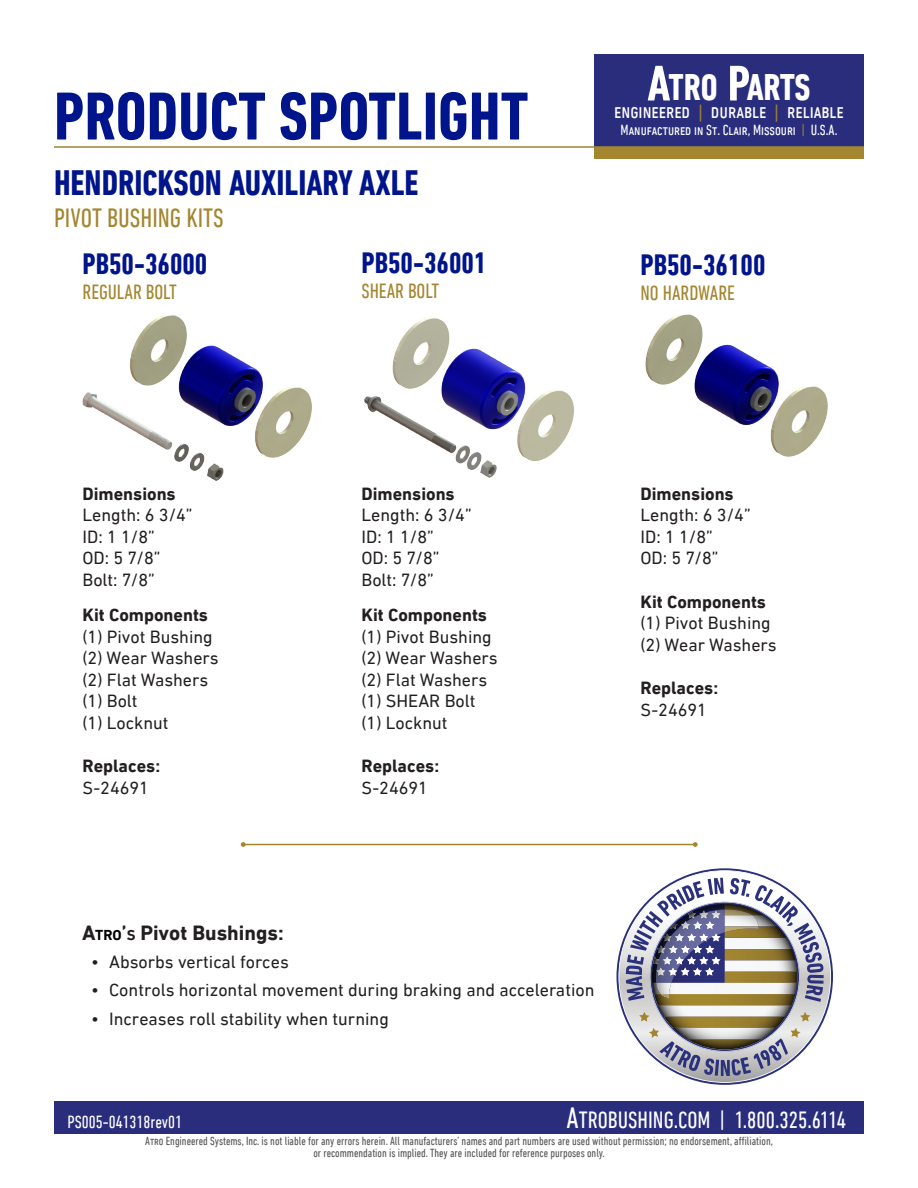
<style>
.page{position:relative;width:918px;height:1188px;background:#fff}
.page>*{position:absolute;margin:0;border:0;box-sizing:border-box;transform-origin:0 0}
.t1{font:700 condensed 69px "DIN Next LT Pro";color:#00148b}
.t2{font:700 condensed 37.8px "DIN Next LT Pro";letter-spacing:-.005em;color:#fff}
.t3{font:700 condensed 36px "DIN Next LT Pro";color:#00148b}
.t4{font:700 condensed 30px "DIN Next LT Pro";color:#00148b}
.t5{font:condensed 27px "DIN Next LT Pro";color:#a3862f}
.t6{font:condensed 24px "DIN Next LT Pro";color:#fff}
.t7{font:condensed 21px "DIN Next LT Pro";color:#a3862f}
.t8{font:condensed 21px "DIN Next LT Pro";color:#fff}
.t9{font:700 21px "DIN Next LT Pro";color:#231f20}
.t10{font:18px "DIN Next LT Pro";color:#231f20}
.t11{font:700 18px "DIN Next LT Pro";color:#231f20}
.t12{font:condensed 18px "DIN Next LT Pro";color:#fff}
.t13{font:condensed 15px "DIN Next LT Pro";color:#fff}
.t14{font:condensed 12px/12px "DIN Next LT Pro";color:#57585a;text-align:center}
.s1{font-size:51px}
.s2{color:#a3862f}
.s3{font-size:14.7px;color:#000}
.s4{font-size:14.7px}
.s5{font-size:30px}
</style>
<div class="page">
<div style="left:594px;top:54px;width:270px;height:93px;background:#292d7c"></div>
<hr style="left:54px;top:146px;width:810px;height:2px;background:#a3862f">
<div style="left:594px;top:147px;width:270px;height:12px;background:#a3862f"></div>
<div style="left:54px;top:1101px;width:810px;height:33px;background:#292d7c"></div>
<div style="left:558px;top:1098px;width:296px;height:41px;background:#2e3092;opacity:.25"></div>
<svg style="left:617px;top:868px;width:216px;height:217px"></svg>
<svg style="left:618px;top:870px;width:213px;height:213px"></svg>
<svg style="left:626px;top:878px;width:198px;height:198px"></svg>
<div style="left:59px;top:1107px;width:130px;height:30px;background:#2e3092;opacity:.25"></div>
<hr style="left:243px;top:844px;width:452px;height:1px;background:#a3862f">
<svg style="left:241px;top:842px;width:5px;height:5px"></svg>
<svg style="left:693px;top:842px;width:5px;height:5px"></svg>
<img style="left:82px;top:314px;width:230px;height:167px">
<img style="left:364px;top:318px;width:210px;height:160px">
<img style="left:645px;top:314px;width:183px;height:143px">
<p class="t1" style="left:54px;top:77px;width:476px">PRODUCT SPOTLIGHT</p>
<p class="t3" style="left:54px;top:162px;width:366px">HENDRICKSON AUXILIARY AXLE</p>
<p class="t5" style="left:54px;top:203px;width:171px">PIVOT BUSHING KITS</p>
<p class="t4" style="left:362px;top:246px;width:126px">PB50-36001</p>
<p class="t7" style="left:362px;top:279px;width:79px">SHEAR BOLT</p>
<p class="t4" style="left:82px;top:247px;width:126px">PB50-36000</p>
<p class="t7" style="left:82px;top:280px;width:96px">REGULAR BOLT</p>
<h2 class="t2" style="left:647px;top:66px;width:165px"><span class="s1">A</span>TRO <span class="s1">P</span>ARTS</h2>
<p class="t8" style="left:614px;top:100px;width:231px">engineered <span class="s2">|</span> durable <span class="s2">|</span> reliable</p>
<p class="t13" style="left:621px;top:121px;width:218px">Manufactured in St. Clair, Missouri <span class="s2">|</span> U.S.A.</p>
<p class="t4" style="left:641px;top:248px;width:126px">PB50-36100</p>
<p class="t7" style="left:641px;top:281px;width:96px">NO HARDWARE</p>
<p class="t11" style="left:82px;top:483px;width:95px">Dimensions</p>
<p class="t10" style="left:82px;top:505px;width:112px">Length: 6 3/4”</p>
<p class="t10" style="left:82px;top:526px;width:74px">ID: 1 1/8”</p>
<p class="t10" style="left:82px;top:548px;width:80px">OD: 5 7/8”</p>
<p class="t10" style="left:82px;top:569px;width:74px">Bolt: 7/8”</p>
<p class="t11" style="left:82px;top:604px;width:127px">Kit Components</p>
<p class="t10" style="left:82px;top:626px;width:132px">(1) Pivot Bushing</p>
<p class="t10" style="left:82px;top:648px;width:138px">(2) Wear Washers</p>
<p class="t10" style="left:82px;top:669px;width:127px">(2) Flat Washers</p>
<p class="t10" style="left:82px;top:691px;width:57px">(1) Bolt</p>
<p class="t10" style="left:82px;top:712px;width:88px">(1) Locknut</p>
<p class="t11" style="left:82px;top:756px;width:79px">Replaces:</p>
<p class="t10" style="left:82px;top:777px;width:68px">S-24691</p>
<p class="t11" style="left:362px;top:483px;width:95px">Dimensions</p>
<p class="t10" style="left:362px;top:505px;width:112px">Length: 6 3/4”</p>
<p class="t10" style="left:362px;top:526px;width:74px">ID: 1 1/8”</p>
<p class="t10" style="left:362px;top:548px;width:80px">OD: 5 7/8”</p>
<p class="t10" style="left:362px;top:569px;width:74px">Bolt: 7/8”</p>
<p class="t11" style="left:362px;top:604px;width:127px">Kit Components</p>
<p class="t10" style="left:362px;top:626px;width:132px">(1) Pivot Bushing</p>
<p class="t10" style="left:362px;top:648px;width:138px">(2) Wear Washers</p>
<p class="t10" style="left:362px;top:669px;width:127px">(2) Flat Washers</p>
<p class="t10" style="left:362px;top:691px;width:115px">(1) SHEAR Bolt</p>
<p class="t10" style="left:362px;top:712px;width:88px">(1) Locknut</p>
<p class="t11" style="left:362px;top:756px;width:79px">Replaces:</p>
<p class="t10" style="left:362px;top:777px;width:68px">S-24691</p>
<p class="t11" style="left:640px;top:483px;width:95px">Dimensions</p>
<p class="t10" style="left:640px;top:505px;width:112px">Length: 6 3/4”</p>
<p class="t10" style="left:640px;top:526px;width:74px">ID: 1 1/8”</p>
<p class="t10" style="left:640px;top:548px;width:80px">OD: 5 7/8”</p>
<p class="t11" style="left:640px;top:591px;width:127px">Kit Components</p>
<p class="t10" style="left:640px;top:613px;width:132px">(1) Pivot Bushing</p>
<p class="t10" style="left:640px;top:634px;width:138px">(2) Wear Washers</p>
<p class="t11" style="left:640px;top:677px;width:79px">Replaces:</p>
<p class="t10" style="left:640px;top:699px;width:68px">S-24691</p>
<p class="t9" style="left:82px;top:920px;width:203px">A<span class="s3">TRO</span>’<span class="s4">S</span> Pivot Bushings:</p>
<p class="t10" style="left:91px;top:951px;width:199px">• Absorbs vertical forces</p>
<p class="t10" style="left:91px;top:980px;width:505px">• Controls horizontal movement during braking and acceleration</p>
<p class="t10" style="left:91px;top:1008px;width:299px">• Increases roll stability when turning</p>
<p class="t12" style="left:68px;top:1112px;width:116px">PS005-041318rev01</p>
<h3 class="t6" style="left:567px;top:1106px;width:281px"><span class="s5">A</span>TROBUSHING.COM | 1.800.325.6114</h3>
<p class="t14" style="left:145px;top:1134px;width:629px">Atro Engineered Systems, Inc. is not liable for any errors herein. All manufacturers’ names and part numbers are used without permission; no endorsement, affiliation, or recommendation is implied. They are included for reference purposes only.</p>
</div>
